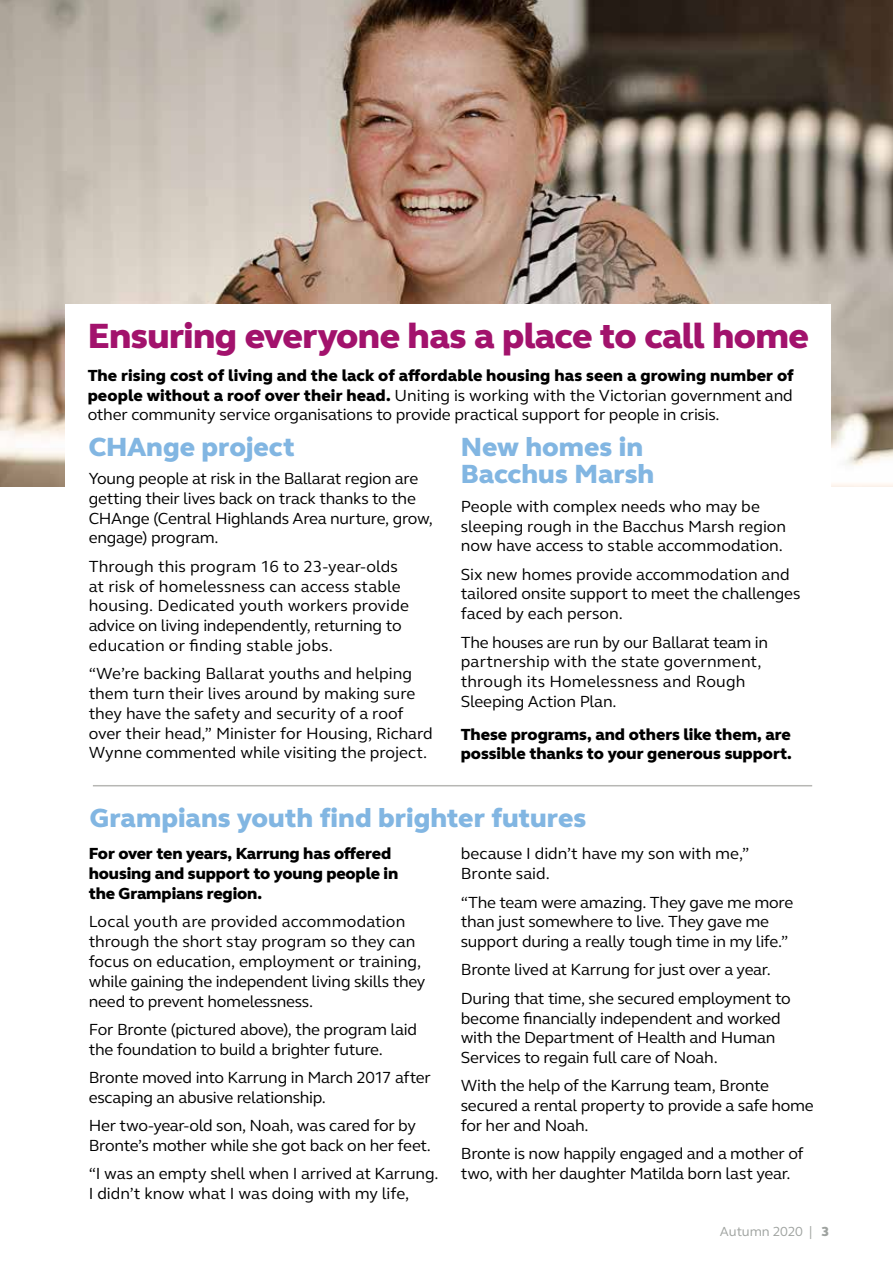
<style>
.page{position:relative;width:893px;height:1263px;background:#fff}
.page>*{position:absolute;margin:0;border:0;box-sizing:border-box;transform-origin:0 0}
.t1{font:800 36px "FS Elliot Pro";letter-spacing:-.015em;color:#a2126c}
.t2{font:800 27px/27.8px "FS Elliot Pro";color:#82b6e2}
.t3{font:16.5px/19.8px "FS Elliot Pro";letter-spacing:-.01em;color:#000}
.t4{font:800 16.5px/19.8px "FS Elliot Pro";letter-spacing:-.005em;color:#000}
.t5{font:13.5px "FS Elliot Pro";letter-spacing:-.01em;color:#9ea29f}
.s1{font-weight:800}
</style>
<div class="page">
<img style="left:0;top:0;width:893px;height:486px">
<div style="left:65px;top:305px;width:765px;height:714px;background:#fff"></div>
<hr style="left:93px;top:785px;width:719px;height:1px;background:#b7b7b4">
<h1 class="t1" style="left:88px;top:312px;width:723px">Ensuring everyone has a place to call home</h1>
<p class="t3" style="left:88px;top:365px;width:708px;text-align:justify"><span class="s1">The rising cost of living and the lack of affordable housing has seen a growing number of people without a roof over their head.</span> Uniting is working with the Victorian government and other community service organisations to provide practical support for people in crisis.</p>
<h2 class="t2" style="left:89px;top:432px;width:207px">CHAnge project</h2>
<p class="t3" style="left:89px;top:468px;width:346px">Young people at risk in the Ballarat region are getting their lives back on track thanks to the CHAnge (Central Highlands Area nurture, grow, engage) program.</p>
<p class="t3" style="left:89px;top:556px;width:322px">Through this program 16 to 23-year-olds at risk of homelessness can access stable housing. Dedicated youth workers provide advice on living independently, returning to education or finding stable jobs.</p>
<p class="t3" style="left:89px;top:663px;width:346px">“We’re backing Ballarat youths and helping them turn their lives around by making sure they have the safety and security of a roof over their head,” Minister for Housing, Richard Wynne commented while visiting the project.</p>
<h2 class="t2" style="left:461px;top:432px;width:195px">New homes in<br>Bacchus Marsh</h2>
<p class="t3" style="left:461px;top:496px;width:327px">People with complex needs who may be sleeping rough in the Bacchus Marsh region now have access to stable accommodation.</p>
<p class="t3" style="left:461px;top:564px;width:341px">Six new homes provide accommodation and tailored onsite support to meet the challenges faced by each person.</p>
<p class="t3" style="left:461px;top:632px;width:309px">The houses are run by our Ballarat team in partnership with the state government, through its Homelessness and Rough Sleeping Action Plan.</p>
<p class="t4" style="left:461px;top:724px;width:332px">These programs, and others like them, are possible thanks to your generous support.</p>
<h2 class="t2" style="left:90px;top:803px;width:498px">Grampians youth find brighter futures</h2>
<p class="t4" style="left:89px;top:844px;width:311px">For over ten years, Karrung has offered housing and support to young people in the Grampians region.</p>
<p class="t3" style="left:89px;top:911px;width:338px">Local youth are provided accommodation through the short stay program so they can focus on education, employment or training, while gaining the independent living skills they need to prevent homelessness.</p>
<p class="t3" style="left:89px;top:1019px;width:330px">For Bronte (pictured above), the program laid the foundation to build a brighter future.</p>
<p class="t3" style="left:89px;top:1067px;width:343px">Bronte moved into Karrung in March 2017 after escaping an abusive relationship.</p>
<p class="t3" style="left:89px;top:1115px;width:344px">Her two-year-old son, Noah, was cared for by<br>Bronte’s mother while she got back on her feet.</p>
<p class="t3" style="left:89px;top:1163px;width:351px">“I was an empty shell when I arrived at Karrung.<br>I didn’t know what I was doing with my life,</p>
<p class="t3" style="left:461px;top:843px;width:290px">because I didn’t have my son with me,”<br>Bronte said.</p>
<p class="t3" style="left:461px;top:892px;width:334px">“The team were amazing. They gave me more than just somewhere to live. They gave me support during a really tough time in my life.”</p>
<p class="t3" style="left:461px;top:955px;width:331px;line-height:28.3px">Bronte lived at Karrung for just over a year.<br>During that time, she secured employment to</p>
<p class="t3" style="left:461px;top:1008px;width:322px">become financially independent and worked with the Department of Health and Human<br>Services to regain full care of Noah.</p>
<p class="t3" style="left:461px;top:1075px;width:354px">With the help of the Karrung team, Bronte secured a rental property to provide a safe home for her and Noah.</p>
<p class="t3" style="left:461px;top:1143px;width:344px">Bronte is now happily engaged and a mother of two, with her daughter Matilda born last year.</p>
<p class="t5" style="left:720px;top:1222px;width:111px">Autumn 2020 | <span class="s1">3</span></p>
</div>
